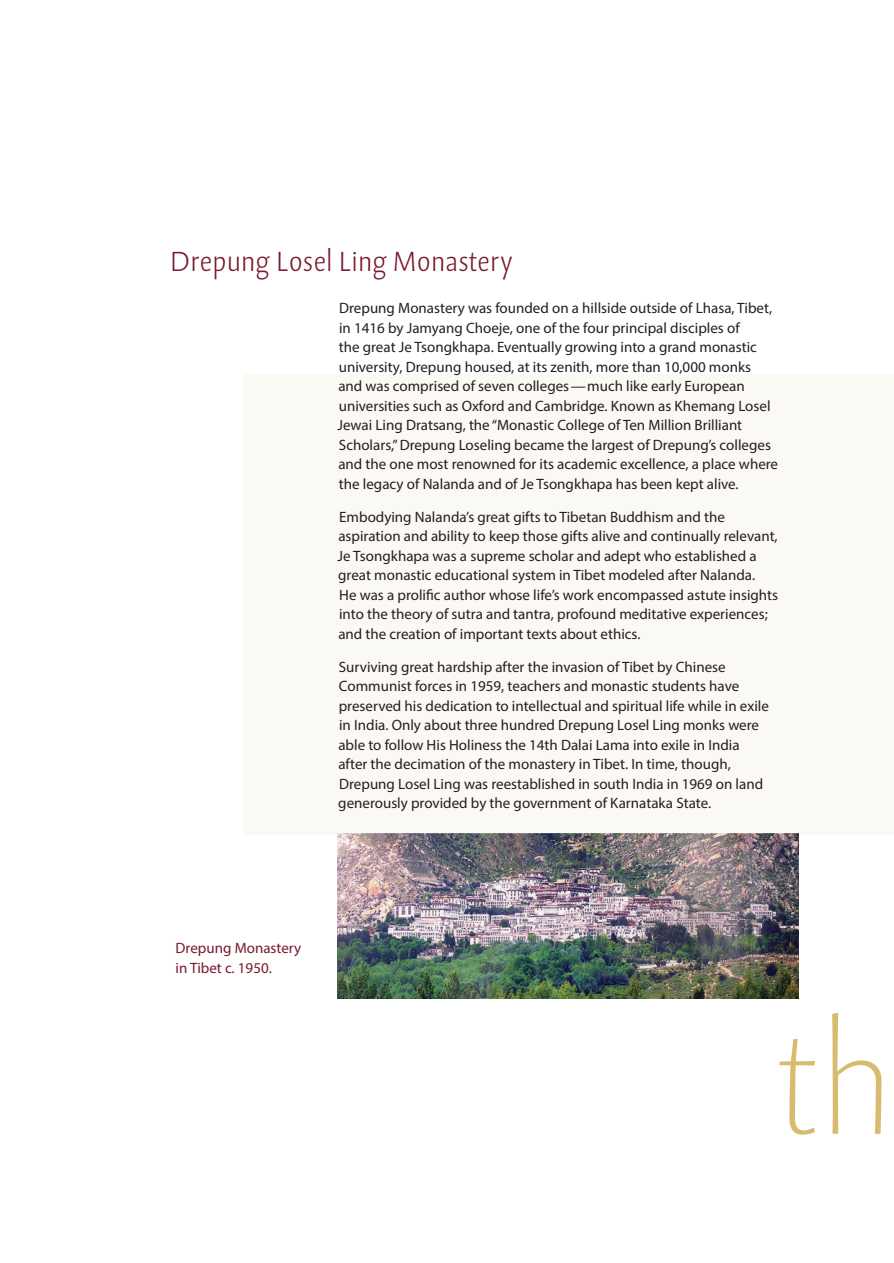
<style>
.page{position:relative;width:894px;height:1263px;background:#fff}
.page>*{position:absolute;margin:0;border:0;box-sizing:border-box;transform-origin:0 0}
.t1{font:200 172.8px "Grotext KLTF";color:#d8bb6f}
.t2{font:300 33px "Grotext KLTF";color:#78192d}
.t3{font:15px/19.5px "Myriad Pro";color:#231f20}
.t4{font:15px/19.5px "Myriad Pro";color:#78192d}
</style>
<div class="page">
<div style="left:243px;top:374px;width:650px;height:460px;background:#fbf9f3"></div>
<img style="left:338px;top:833px;width:460px;height:165px">
<h2 class="t2" style="left:170px;top:241px;width:344px">Drepung Losel Ling Monastery</h2>
<p class="t3" style="left:337px;top:298px;width:442px">Drepung Monastery was founded on a hillside outside of Lhasa, Tibet, in 1416 by Jamyang Choeje, one of the four principal disciples of<br>the great Je Tsongkhapa. Eventually growing into a grand monastic university, Drepung housed, at its zenith, more than 10,000 monks<br>and was comprised of seven colleges—much like early European universities such as Oxford and Cambridge. Known as Khemang Losel Jewai Ling Dratsang, the “Monastic College of Ten Million Brilliant Scholars,” Drepung Loseling became the largest of Drepung’s colleges and the one most renowned for its academic excellence, a place where the legacy of Nalanda and of Je Tsongkhapa has been kept alive.</p>
<p class="t3" style="left:337px;top:506px;width:442px">Embodying Nalanda’s great gifts to Tibetan Buddhism and the aspiration and ability to keep those gifts alive and continually relevant, Je Tsongkhapa was a supreme scholar and adept who established a great monastic educational system in Tibet modeled after Nalanda.<br>He was a prolific author whose life’s work encompassed astute insights into the theory of sutra and tantra, profound meditative experiences; and the creation of important texts about ethics.</p>
<p class="t3" style="left:338px;top:656px;width:432px">Surviving great hardship after the invasion of Tibet by Chinese Communist forces in 1959, teachers and monastic students have preserved his dedication to intellectual and spiritual life while in exile in India. Only about three hundred Drepung Losel Ling monks were able to follow His Holiness the 14th Dalai Lama into exile in India after the decimation of the monastery in Tibet. In time, though, Drepung Losel Ling was reestablished in south India in 1969 on land generously provided by the government of Karnataka State.</p>
<p class="t4" style="left:176px;top:938px;width:127px">Drepung Monastery in Tibet c. 1950.</p>
<h1 class="t1" style="left:774px;top:978px;width:122px">th</h1>
</div>
